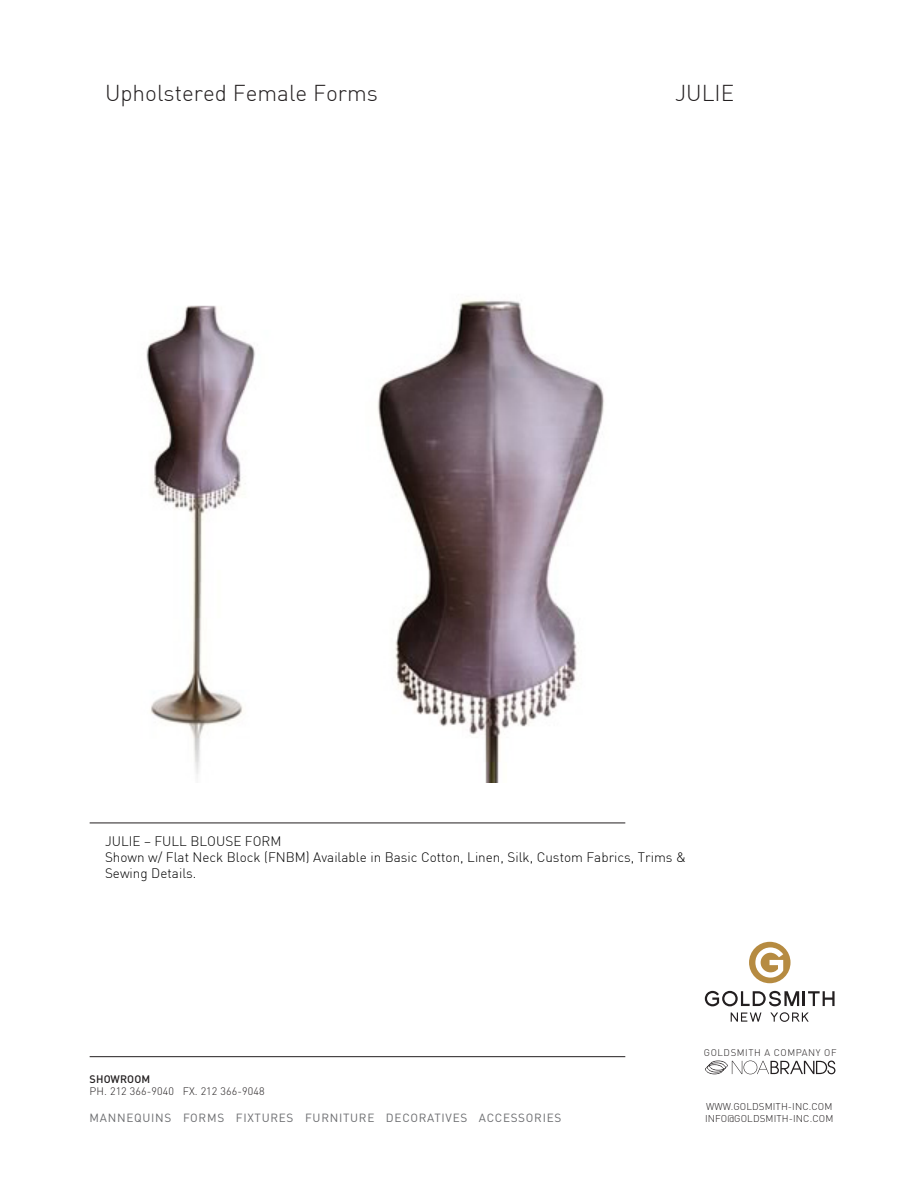
<style>
.page{position:relative;width:918px;height:1188px;background:#fff}
.page>*{position:absolute;margin:0;border:0;box-sizing:border-box;transform-origin:0 0}
.t1{font:300 22.5px "DIN Pro";color:#231f20}
.t2{font:300 13.5px/16.2px "DIN Pro";color:#000}
.t3{font:11.7px "DIN";letter-spacing:.06em;color:#6c6d70}
.t4{font:300 10.8px "DIN";letter-spacing:.01em;color:#231f20}
.t5{font:500 10.8px "DIN";letter-spacing:.01em;color:#231f20}
.t6{font:300 9.75px "DIN";letter-spacing:.01em;color:#231f20}
.t7{font:300 9.6px "DIN";letter-spacing:.06em;color:#231f20}
</style>
<div class="page">
<hr style="left:90px;top:823px;width:535px;height:1px;background:#231f20">
<hr style="left:90px;top:1056px;width:535px;height:1px;background:#231f20">
<div style="left:749px;top:942px;width:42px;height:41px;background:#b68b41;border-radius:50%"></div>
<svg style="left:705px;top:991px;width:130px;height:15px"></svg>
<svg style="left:731px;top:1013px;width:30px;height:9px"></svg>
<svg style="left:770px;top:1012px;width:39px;height:10px"></svg>
<svg style="left:755px;top:947px;width:28px;height:31px"></svg>
<svg style="left:705px;top:1061px;width:130px;height:13px"></svg>
<img style="left:146px;top:299px;width:458px;height:484px">
<h1 class="t1" style="left:105px;top:83px;width:274px">Upholstered Female Forms</h1>
<h1 class="t1" style="left:675px;top:83px;width:61px">JULIE</h1>
<p class="t2" style="left:105px;top:834px;width:583px">JULIE – FULL BLOUSE FORM<br>Shown w/ Flat Neck Block (FNBM) Available in Basic Cotton, Linen, Silk, Custom Fabrics, Trims &amp;<br>Sewing Details.</p>
<p class="t5" style="left:90px;top:1072px;width:62px">SHOWROOM</p>
<p class="t4" style="left:90px;top:1085px;width:177px">PH. 212 366-9040 FX. 212 366-9048</p>
<p class="t3" style="left:90px;top:1110px;width:473px">MANNEQUINS FORMS FIXTURES FURNITURE DECORATIVES ACCESSORIES</p>
<p class="t7" style="left:704px;top:1047px;width:134px">GOLDSMITH A COMPANY OF</p>
<p class="t6" style="left:706px;top:1100px;width:128px">WWW.GOLDSMITH-INC.COM</p>
<p class="t6" style="left:705px;top:1112px;width:130px">INFO@GOLDSMITH-INC.COM</p>
</div>
